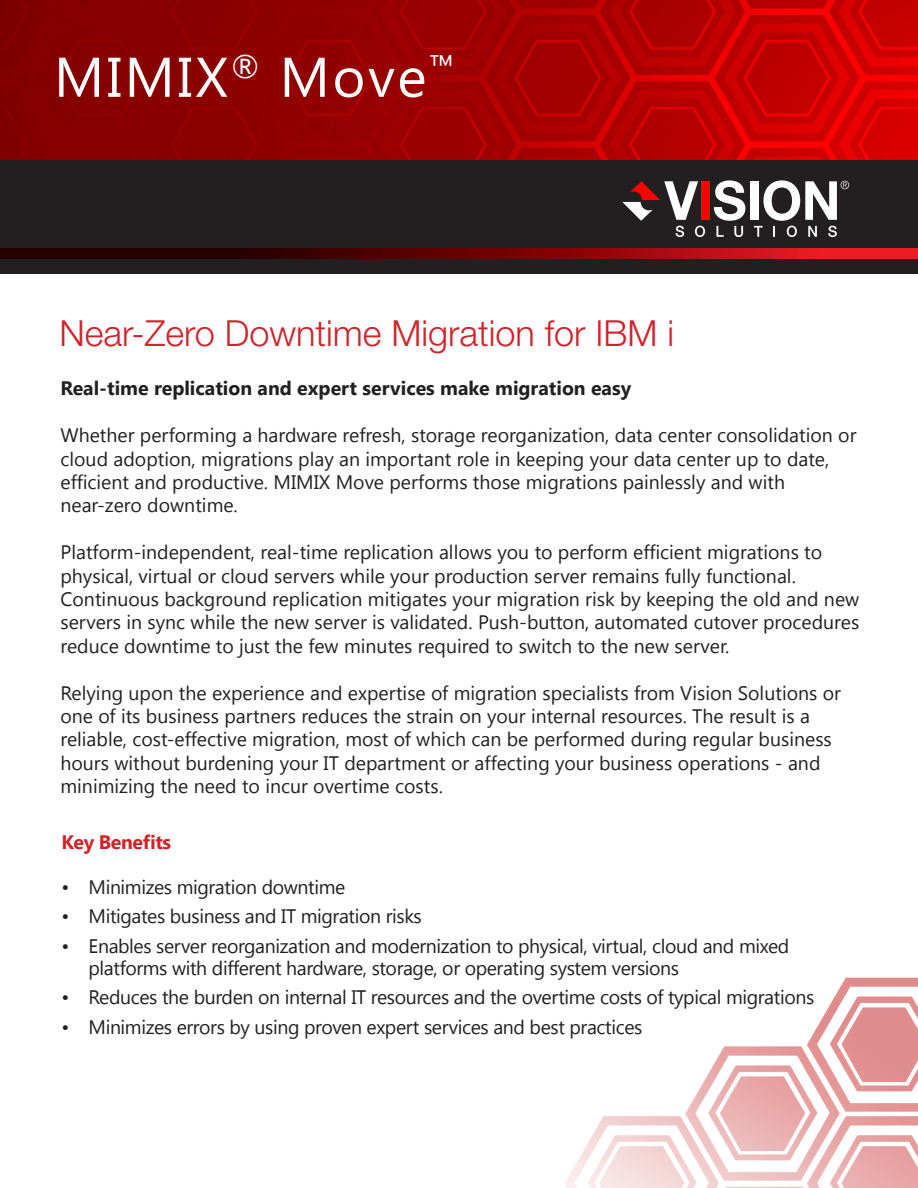
<style>
.page{position:relative;width:918px;height:1188px;background:#fff}
.page>*{position:absolute;margin:0;border:0;box-sizing:border-box;transform-origin:0 0}
.t1{font:55.8px "Segoe UI";letter-spacing:.05em;color:#fff}
.t2{font:300 36px "Helvetica Neue LT Std";color:#d1232a}
.t3{font:19.5px/23.4px "Segoe UI";color:#231f20}
.t4{font:19.5px/22.5px "Segoe UI";letter-spacing:-.02em;color:#231f20}
.t5{font:700 19.5px "Segoe UI";color:#231f20}
.t6{font:700 19.5px "Segoe UI";letter-spacing:-.02em;color:#d1232a}
</style>
<div class="page">
<img style="left:0;top:0;width:918px;height:160px">
<div style="left:0;top:160px;width:918px;height:113px;background:#231f20"></div>
<div style="left:701px;top:181px;width:8px;height:39px;background:#f00"></div>
<div style="left:750px;top:181px;width:8px;height:39px;background:#fff"></div>
<svg style="left:714px;top:180px;width:31px;height:57px"></svg>
<svg style="left:754px;top:180px;width:95px;height:57px"></svg>
<svg style="left:622px;top:181px;width:83px;height:56px"></svg>
<svg style="left:0;top:249px;width:918px;height:9px;background:#730709"></svg>
<img style="left:565px;top:977px;width:353px;height:211px">
<p class="t1" style="left:54px;top:38px;width:402px">MIMIX<sup>®</sup> Move<sup>™</sup></p>
<p class="t2" style="left:59px;top:312px;width:616px">Near-Zero Downtime Migration for IBM i</p>
<p class="t5" style="left:60px;top:375px;width:572px">Real-time replication and expert services make migration easy</p>
<p class="t3" style="left:60px;top:423px;width:798px">Whether performing a hardware refresh, storage reorganization, data center consolidation or cloud adoption, migrations play an important role in keeping your data center up to date, efficient and productive. MIMIX Move performs those migrations painlessly and with near-zero downtime.</p>
<p class="t3" style="left:60px;top:540px;width:800px">Platform-independent, real-time replication allows you to perform efficient migrations to physical, virtual or cloud servers while your production server remains fully functional.<br>Continuous background replication mitigates your migration risk by keeping the old and new servers in sync while the new server is validated. Push-button, automated cutover procedures reduce downtime to just the few minutes required to switch to the new server.</p>
<p class="t3" style="left:60px;top:680px;width:782px">Relying upon the experience and expertise of migration specialists from Vision Solutions or one of its business partners reduces the strain on your internal resources. The result is a reliable, cost-effective migration, most of which can be performed during regular business hours without burdening your IT department or affecting your business operations - and minimizing the need to incur overtime costs.</p>
<p class="t6" style="left:62px;top:828px;width:111px">Key Benefits</p>
<p class="t4" style="left:62px;top:875px;width:285px">• Minimizes migration downtime</p>
<p class="t4" style="left:62px;top:904px;width:362px">• Mitigates business and IT migration risks</p>
<p class="t4" style="left:89px;top:934px;width:702px;text-indent:-27px">• Enables server reorganization and modernization to physical, virtual, cloud and mixed platforms with different hardware, storage, or operating system versions</p>
<p class="t4" style="left:62px;top:985px;width:754px">• Reduces the burden on internal IT resources and the overtime costs of typical migrations</p>
<p class="t4" style="left:62px;top:1015px;width:582px">• Minimizes errors by using proven expert services and best practices</p>
</div>
